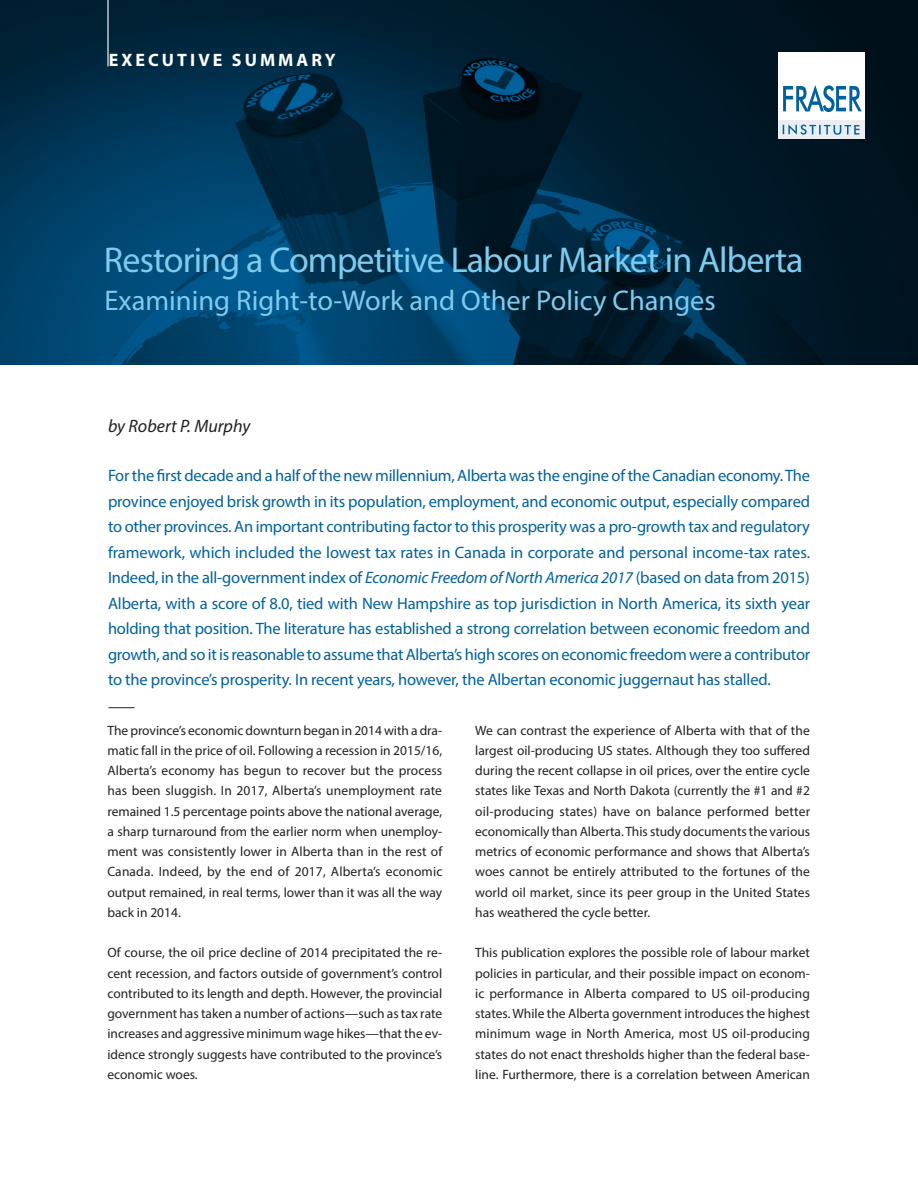
<style>
.page{position:relative;width:918px;height:1188px;background:#fff}
.page>*{position:absolute;margin:0;border:0;box-sizing:border-box;transform-origin:0 0}
.t1{font:36px "Myriad Pro";letter-spacing:-.025em;color:#7fcbee}
.t2{font:28.5px "Myriad Pro";color:#7fcbee}
.t3{font:italic 18px "Myriad Pro";color:#231f20}
.t4{font:700 18px "Myriad Pro";letter-spacing:.17em;color:#fff}
.t5{font:16.5px/25.5px "Myriad Pro";letter-spacing:-.01em;color:#00619c;text-align:justify}
.t6{font:13.5px/20.2px "Myriad Pro";color:#231f20;text-align:justify}
.s1{font-style:italic}
</style>
<div class="page">
<img style="left:0;top:0;width:918px;height:364px">
<div style="left:778px;top:52px;width:87px;height:87px;background:#eaeef3"></div>
<div style="left:778px;top:52px;width:87px;height:68px;background:#fff"></div>
<svg style="left:783px;top:85px;width:79px;height:27px"></svg>
<svg style="left:783px;top:124px;width:77px;height:11px"></svg>
<svg style="left:109px;top:707px;width:25px;height:1px"></svg>
<hr style="left:107px;top:0;width:2px;height:66px;background:#fff">
<h3 class="t4" style="left:109px;top:49px;width:228px">EXECUTIVE SUMMARY</h3>
<h1 class="t1" style="left:104px;top:238px;width:701px">Restoring a Competitive Labour Market in Alberta</h1>
<h2 class="t2" style="left:105px;top:282px;width:613px">Examining Right-to-Work and Other Policy Changes</h2>
<h3 class="t3" style="left:108px;top:415px;width:144px">by Robert P. Murphy</h3>
<p class="t5" style="left:108px;top:463px;width:704px">For the first decade and a half of the new millennium, Alberta was the engine of the Canadian economy. The province enjoyed brisk growth in its population, employment, and economic output, especially compared to other provinces. An important contributing factor to this prosperity was a pro-growth tax and regulatory framework, which included the lowest tax rates in Canada in corporate and personal income-tax rates.<br>Indeed, in the all-government index of <span class="s1">Economic Freedom of North America 2017</span> (based on data from 2015)<br>Alberta, with a score of 8.0, tied with New Hampshire as top jurisdiction in North America, its sixth year holding that position. The literature has established a strong correlation between economic freedom and growth, and so it is reasonable to assume that Alberta’s high scores on economic freedom were a contributor to the province’s prosperity. In recent years, however, the Albertan economic juggernaut has stalled.</p>
<p class="t6" style="left:107px;top:720px;width:336px">The province’s economic downturn began in 2014 with a dra&shy;matic fall in the price of oil. Following a recession in 2015/16, Alberta’s economy has begun to recover but the process has been sluggish. In 2017, Alberta’s unemployment rate remained 1.5 percentage points above the national average, a sharp turnaround from the earlier norm when unemploy&shy;ment was consistently lower in Alberta than in the rest of Canada. Indeed, by the end of 2017, Alberta’s economic output remained, in real terms, lower than it was all the way back in 2014.</p>
<p class="t6" style="left:107px;top:943px;width:336px">Of course, the oil price decline of 2014 precipitated the re&shy;cent recession, and factors outside of government’s control contributed to its length and depth. However, the provincial government has taken a number of actions—such as tax rate increases and aggressive minimum wage hikes—that the ev&shy;idence strongly suggests have contributed to the province’s economic woes.</p>
<p class="t6" style="left:475px;top:720px;width:337px">We can contrast the experience of Alberta with that of the largest oil-producing US states. Although they too suffered during the recent collapse in oil prices, over the entire cycle states like Texas and North Dakota (currently the #1 and #2 oil-producing states) have on balance performed better economically than Alberta. This study documents the various metrics of economic performance and shows that Alberta’s woes cannot be entirely attributed to the fortunes of the world oil market, since its peer group in the United States has weathered the cycle better.</p>
<p class="t6" style="left:475px;top:943px;width:336px">This publication explores the possible role of labour market policies in particular, and their possible impact on econom&shy;ic performance in Alberta compared to US oil-producing states. While the Alberta government introduces the highest minimum wage in North America, most US oil-producing states do not enact thresholds higher than the federal base&shy;line. Furthermore, there is a correlation between American</p>
</div>
